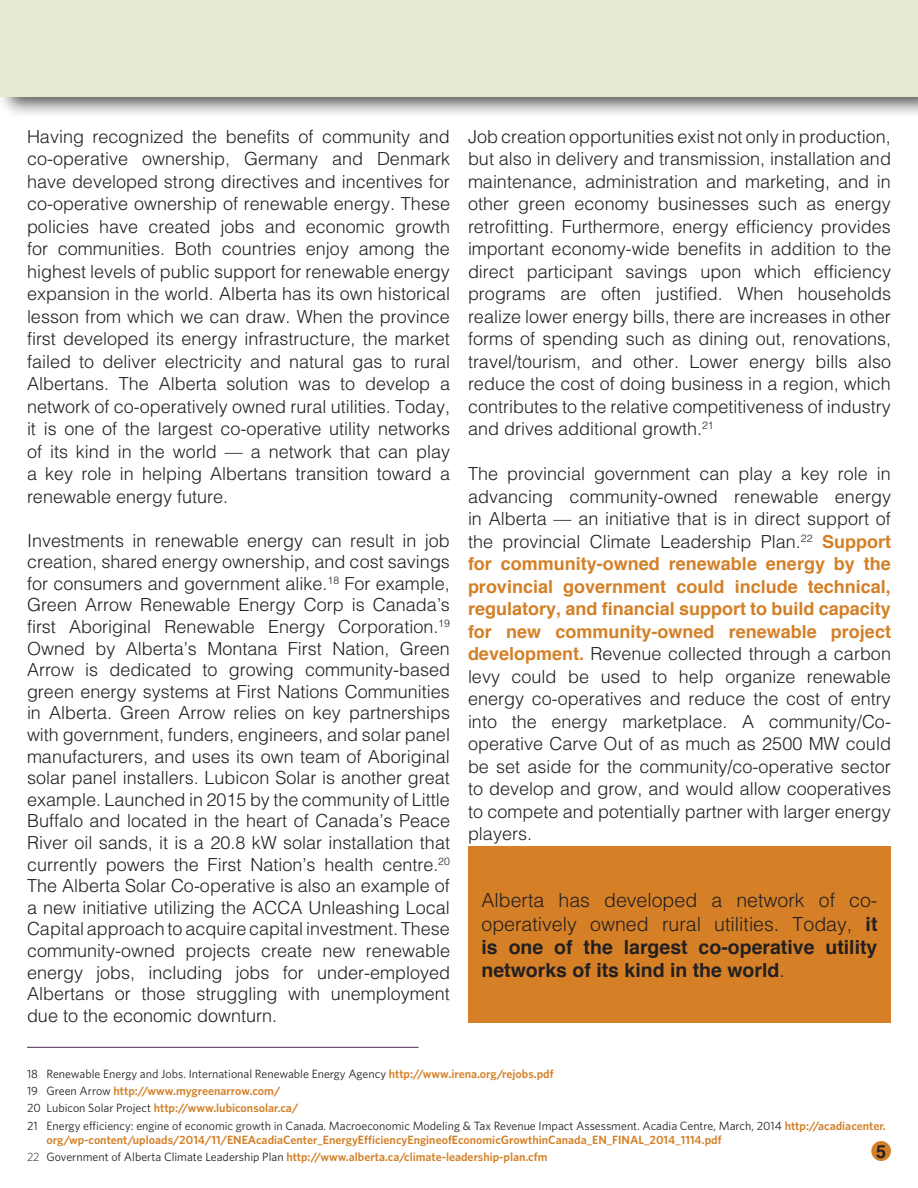
<style>
.page{position:relative;width:918px;height:1188px;background:#fff}
.page>*{position:absolute;margin:0;border:0;box-sizing:border-box;transform-origin:0 0}
.t1{font:300 19.5px/23.4px "Helvetica";color:#231f20;text-align:justify}
.t2{font:300 18px/22.5px "Helvetica";color:#231f20;text-align:justify}
.t3{font:700 18px "Helvetica";color:#231f20}
.Foot_Notes{font:600 12px/14.4px "Whitney";color:#d38027}
.Foot_Notes-2{font:12px "Whitney";color:#231f20}
.s1{font-weight:700;color:#d38027}
.s2{font-weight:700}
.s3{font-weight:600;color:#d38027}
.s4{font-weight:400;color:#231f20}
.s5{font-weight:300;color:#231f20}
</style>
<div class="page">
<div style="left:871px;top:1141px;width:20px;height:20px;background:#d38027;border-radius:50%"></div>
<hr style="left:27px;top:1047px;width:391px;height:1px;background:#4b2a5b">
<div style="left:0;top:0;width:918px;height:118px;background:#231f20;opacity:.75"></div>
<div style="left:0;top:0;width:918px;height:96px;background:#e4e9d2"></div>
<div style="left:468px;top:847px;width:423px;height:176px;background:#d58027"></div>
<p class="t2" style="left:27px;top:125px;width:425px">Having recognized the benefits of community and co-operative ownership, Germany and Denmark have developed strong directives and incentives for co-operative ownership of renewable energy. These policies have created jobs and economic growth for communities. Both countries enjoy among the highest levels of public support for renewable energy expansion in the world. Alberta has its own historical lesson from which we can draw. When the province first developed its energy infrastructure, the market failed to deliver electricity and natural gas to rural Albertans. The Alberta solution was to develop a network of co-operatively owned rural utilities. Today, it is one of the largest co-operative utility networks of its kind in the world — a network that can play a key role in helping Albertans transition toward a renewable energy future.</p>
<p class="t2" style="left:27px;top:529px;width:425px;line-height:21.6px">Investments in renewable energy can result in job creation, shared energy ownership, and cost savings for consumers and government alike.<sup>18</sup> For example, Green Arrow Renewable Energy Corp is Canada’s first Aboriginal Renewable Energy Corporation.<sup>19<br></sup>Owned by Alberta’s Montana First Nation, Green Arrow is dedicated to growing community-based green energy systems at First Nations Communities in Alberta. Green Arrow relies on key partnerships with government, funders, engineers, and solar panel manufacturers, and uses its own team of Aboriginal solar panel installers. Lubicon Solar is another great example. Launched in 2015 by the community of Little Buffalo and located in the heart of Canada’s Peace River oil sands, it is a 20.8 kW solar installation that currently powers the First Nation’s health centre.<sup>20<br></sup>The Alberta Solar Co-operative is also an example of a new initiative utilizing the ACCA Unleashing Local Capital approach to acquire capital investment. These community-owned projects create new renewable energy jobs, including jobs for under-employed Albertans or those struggling with unemployment due to the economic downturn.</p>
<p class="t2" style="left:468px;top:125px;width:425px">Job creation opportunities exist not only in production, but also in delivery and transmission, installation and maintenance, administration and marketing, and in other green economy businesses such as energy retrofitting. Furthermore, energy efficiency provides important economy-wide benefits in addition to the direct participant savings upon which efficiency programs are often justified. When households realize lower energy bills, there are increases in other forms of spending such as dining out, renovations, travel/tourism, and other. Lower energy bills also reduce the cost of doing business in a region, which contributes to the relative competitiveness of industry and drives additional growth.<sup>21</sup></p>
<p class="t2" style="left:468px;top:462px;width:425px">The provincial government can play a key role in advancing community-owned renewable energy in Alberta — an initiative that is in direct support of the provincial Climate Leadership Plan.<sup>22</sup> <span class="s1">Support for community-owned renewable energy by the provincial government could include technical, regulatory, and financial support to build capacity for new community-owned renewable project development.</span> Revenue collected through a carbon levy could be used to help organize renewable energy co-operatives and reduce the cost of entry into the energy marketplace. A community/Co&shy;operative Carve Out of as much as 2500 MW could be set aside for the community/co-operative sector to develop and grow, and would allow cooperatives to compete and potentially partner with larger energy players.</p>
<p class="t1" style="left:482px;top:888px;width:398px">Alberta has developed a network of co&shy;operatively owned rural utilities. Today, <span class="s2">it is one of the largest co-operative utility networks of its kind in the world</span>.</p>
<p class="Foot_Notes-2" style="left:27px;top:1067px;width:528px">18 Renewable Energy and Jobs. International Renewable Energy Agency <span class="s3">http://www.irena.org/rejobs.pdf</span></p>
<p class="Foot_Notes" style="left:27px;top:1084px;width:255px"><span class="s4">19 Green Arrow</span> http://www.mygreenarrow.com/</p>
<p class="Foot_Notes" style="left:27px;top:1101px;width:273px"><span class="s4">20 Lubicon Solar Project</span> http://www.lubiconsolar.ca/</p>
<p class="Foot_Notes" style="left:46px;top:1118px;width:841px;text-indent:-20px"><span class="s4">21 Energy efficiency: engine of economic growth in Canada. Macroeconomic Modeling &amp; Tax Revenue Impact Assessment. Acadia Centre, March, 2014</span> http://acadiacenter. org/wp-content/uploads/2014/11/ENEAcadiaCenter_EnergyEfficiencyEngineofEconomicGrowthinCanada_EN_FINAL_2014_1114.pdf</p>
<p class="Foot_Notes" style="left:27px;top:1149px;width:522px"><span class="s5">22</span> <span class="s4">Government of Alberta Climate Leadership Plan</span> http://www.alberta.ca/climate-leadership-plan.cfm</p>
<p class="t3" style="left:876px;top:1137px;width:12px">5</p>
</div>
